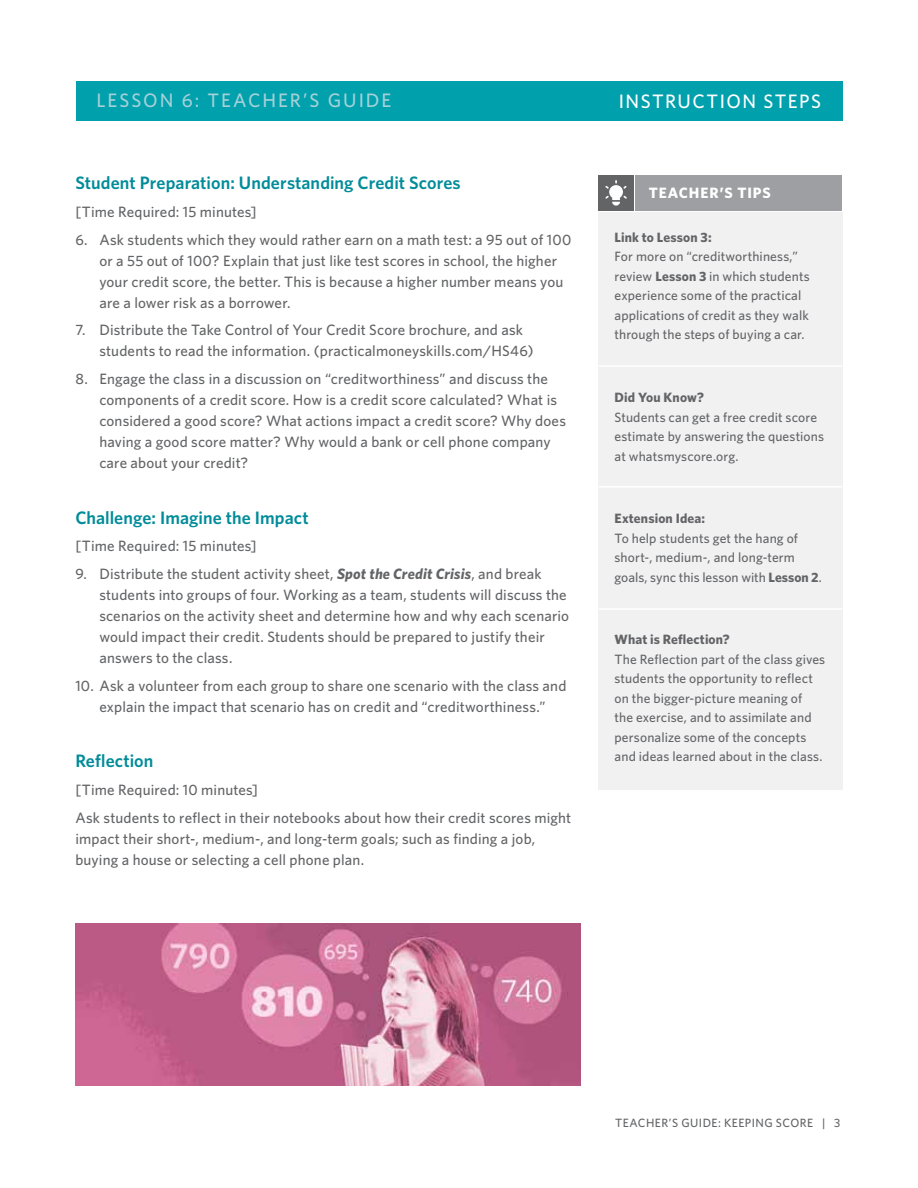
<style>
.page{position:relative;width:918px;height:1188px;background:#fff}
.page>*{position:absolute;margin:0;border:0;box-sizing:border-box;transform-origin:0 0}
.t1{font:500 19.5px "Whitney";letter-spacing:.1em;color:#a3d1d7}
.t2{font:500 19.5px "Whitney";letter-spacing:.075em;color:#fff}
.t3{font:600 18px "Whitney";letter-spacing:.005em;color:#008c99}
.t4{font:500 15px/21px "Whitney";letter-spacing:.01em;color:#636466}
.t5{font:700 15px "Whitney";letter-spacing:.065em;color:#fff}
.t6{font:500 13.5px/19.5px "Whitney";letter-spacing:.01em;color:#636466}
.t7{font:700 13.5px "Whitney";letter-spacing:.01em;color:#636466}
.t8{font:500 12px "Whitney";letter-spacing:.04em;color:#636466}
.s1{font-weight:700;font-style:italic}
.s2{font-weight:700}
</style>
<div class="page">
<img style="left:75px;top:923px;width:506px;height:162px">
<div style="left:76px;top:81px;width:766px;height:40px;background:#00a0ad"></div>
<div style="left:598px;top:212px;width:244px;height:578px;background:#f1f1f2"></div>
<div style="left:598px;top:175px;width:36px;height:35px;background:#636466"></div>
<div style="left:635px;top:175px;width:207px;height:36px;background:#9d9fa2"></div>
<svg style="left:605px;top:180px;width:22px;height:26px"></svg>
<hr style="left:599px;top:365px;width:243px;height:2px;background:#fff">
<hr style="left:599px;top:486px;width:243px;height:2px;background:#fff">
<hr style="left:599px;top:608px;width:243px;height:2px;background:#fff">
<h1 class="t1" style="left:97px;top:88px;width:296px">LESSON 6: TEACHER’S GUIDE</h1>
<h1 class="t2" style="left:619px;top:88px;width:204px">INSTRUCTION STEPS</h1>
<p class="t3" style="left:75px;top:171px;width:387px">Student Preparation: Understanding Credit Scores</p>
<p class="t4" style="left:75px;top:201px;width:183px">[Time Required: 15 minutes]</p>
<p class="t4" style="left:99px;top:229px;width:474px;text-indent:-24px">6. Ask students which they would rather earn on a math test: a 95 out of 100 or a 55 out of 100? Explain that just like test scores in school, the higher your credit score, the better. This is because a higher number means you are a lower risk as a borrower.</p>
<p class="t4" style="left:99px;top:320px;width:436px;text-indent:-24px">7. Distribute the Take Control of Your Credit Score brochure, and ask students to read the information. (practicalmoneyskills.com/HS46)</p>
<p class="t4" style="left:99px;top:368px;width:468px;text-indent:-24px">8. Engage the class in a discussion on “creditworthiness” and discuss the components of a credit score. How is a credit score calculated? What is considered a good score? What actions impact a credit score? Why does having a good score matter? Why would a bank or cell phone company care about your credit?</p>
<p class="t3" style="left:75px;top:506px;width:235px">Challenge: Imagine the Impact</p>
<p class="t4" style="left:75px;top:536px;width:183px">[Time Required: 15 minutes]</p>
<p class="t4" style="left:99px;top:563px;width:471px;text-indent:-24px">9. Distribute the student activity sheet, <span class="s1">Spot the Credit Crisis</span>, and break students into groups of four. Working as a team, students will discuss the scenarios on the activity sheet and determine how and why each scenario would impact their credit. Students should be prepared to justify their answers to the class.</p>
<p class="t4" style="left:75px;top:675px;width:493px;text-align:center">10. Ask a volunteer from each group to share one scenario with the class and explain the impact that scenario has on credit and “creditworthiness.”</p>
<p class="t3" style="left:75px;top:749px;width:79px">Reflection</p>
<p class="t4" style="left:75px;top:776px;width:498px;line-height:27.8px">[Time Required: 10 minutes]<br>Ask students to reflect in their notebooks about how their credit scores might</p>
<p class="t4" style="left:75px;top:828px;width:461px">impact their short-, medium-, and long-term goals; such as finding a job, buying a house or selecting a cell phone plan.</p>
<p class="t5" style="left:649px;top:183px;width:124px">TEACHER’S TIPS</p>
<p class="t7" style="left:615px;top:228px;width:99px">Link to Lesson 3:</p>
<p class="t6" style="left:615px;top:247px;width:197px">For more on “creditworthiness,” review <span class="s2">Lesson 3</span> in which students experience some of the practical applications of credit as they walk through the steps of buying a car.</p>
<p class="t7" style="left:615px;top:388px;width:91px">Did You Know?</p>
<p class="t6" style="left:615px;top:407px;width:211px">Students can get a free credit score estimate by answering the questions at whatsmyscore.org.</p>
<p class="t7" style="left:615px;top:510px;width:92px">Extension Idea:</p>
<p class="t6" style="left:615px;top:528px;width:209px">To help students get the hang of short-, medium-, and long-term goals, sync this lesson with <span class="s2">Lesson 2</span>.</p>
<p class="t7" style="left:615px;top:631px;width:117px">What is Reflection?</p>
<p class="t6" style="left:615px;top:649px;width:212px">The Reflection part of the class gives students the opportunity to reflect on the bigger-picture meaning of<br>the exercise, and to assimilate and personalize some of the concepts and ideas learned about in the class.</p>
<p class="t8" style="left:615px;top:1115px;width:227px">TEACHER’S GUIDE: KEEPING SCORE | 3</p>
</div>
